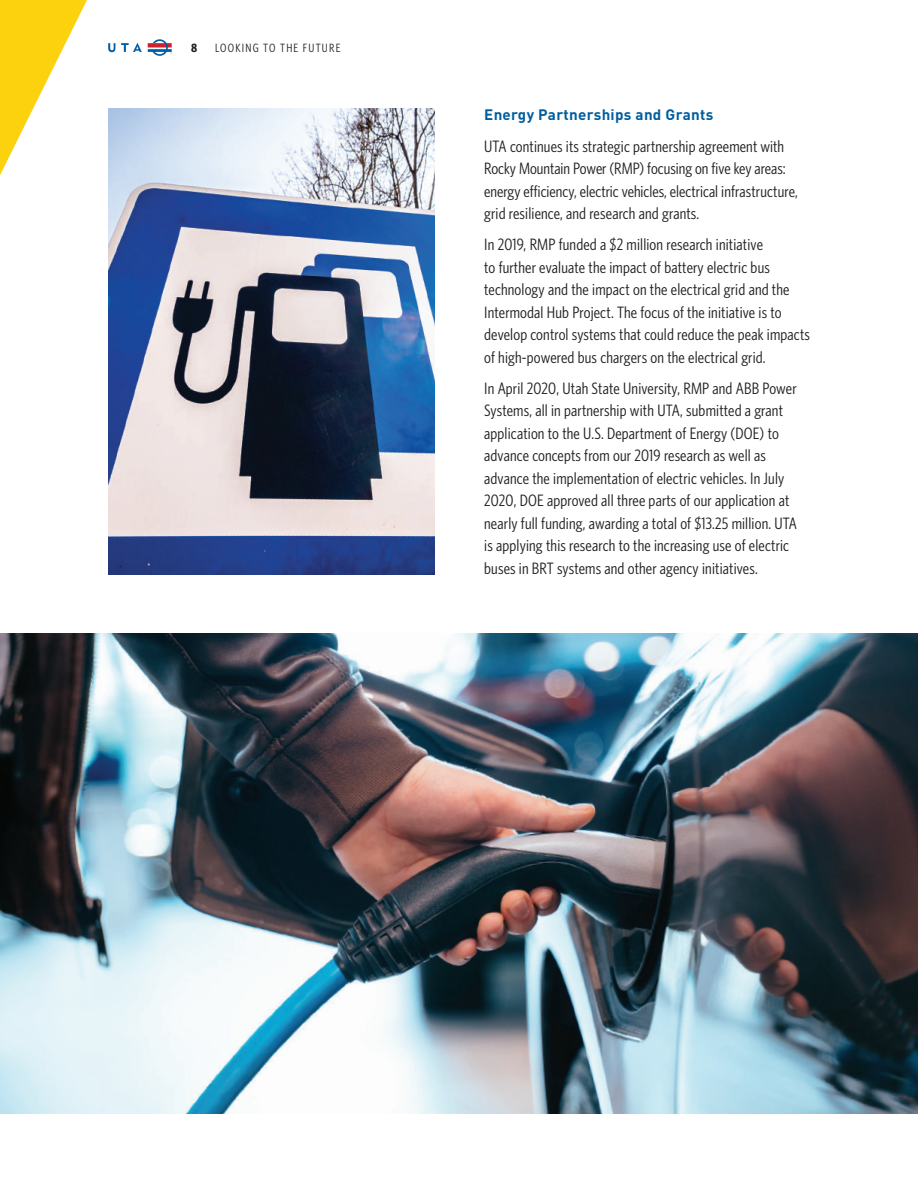
<style>
.page{position:relative;width:918px;height:1188px;background:#fff}
.page>*{position:absolute;margin:0;border:0;box-sizing:border-box;transform-origin:0 0}
.t1{font:16.5px/22.5px "Whitney Condensed";letter-spacing:.01em;color:#231f20}
.t2{font:700 15px "DIN";letter-spacing:.02em;color:#005e9e}
.t3{font:12px "Whitney Condensed";letter-spacing:.1em;color:#231f20}
.t4{font:700 12px "Whitney Condensed";color:#231f20}
</style>
<div class="page">
<img style="left:108px;top:108px;width:327px;height:467px">
<svg style="left:0;top:0;width:87px;height:175px"></svg>
<img style="left:0;top:633px;width:918px;height:480px">
<svg style="left:108px;top:43px;width:7px;height:9px"></svg>
<svg style="left:121px;top:43px;width:21px;height:9px"></svg>
<svg style="left:148px;top:39px;width:24px;height:17px"></svg>
<p class="t4" style="left:191px;top:40px;width:8px">8</p>
<p class="t3" style="left:215px;top:41px;width:127px">LOOKING TO THE FUTURE</p>
<p class="t2" style="left:484px;top:105px;width:231px">Energy Partnerships and Grants</p>
<p class="t1" style="left:484px;top:134px;width:315px">UTA continues its strategic partnership agreement with Rocky Mountain Power (RMP) focusing on five key areas: energy efficiency, electric vehicles, electrical infrastructure, grid resilience, and research and grants.</p>
<p class="t1" style="left:484px;top:233px;width:327px">In 2019, RMP funded a $2 million research initiative<br>to further evaluate the impact of battery electric bus technology and the impact on the electrical grid and the Intermodal Hub Project. The focus of the initiative is to develop control systems that could reduce the peak impacts of high-powered bus chargers on the electrical grid.</p>
<p class="t1" style="left:484px;top:376px;width:314px">In April 2020, Utah State University, RMP and ABB Power Systems, all in partnership with UTA, submitted a grant application to the U.S. Department of Energy (DOE) to advance concepts from our 2019 research as well as advance the implementation of electric vehicles. In July 2020, DOE approved all three parts of our application at nearly full funding, awarding a total of $13.25 million. UTA is applying this research to the increasing use of electric buses in BRT systems and other agency initiatives.</p>
</div>
